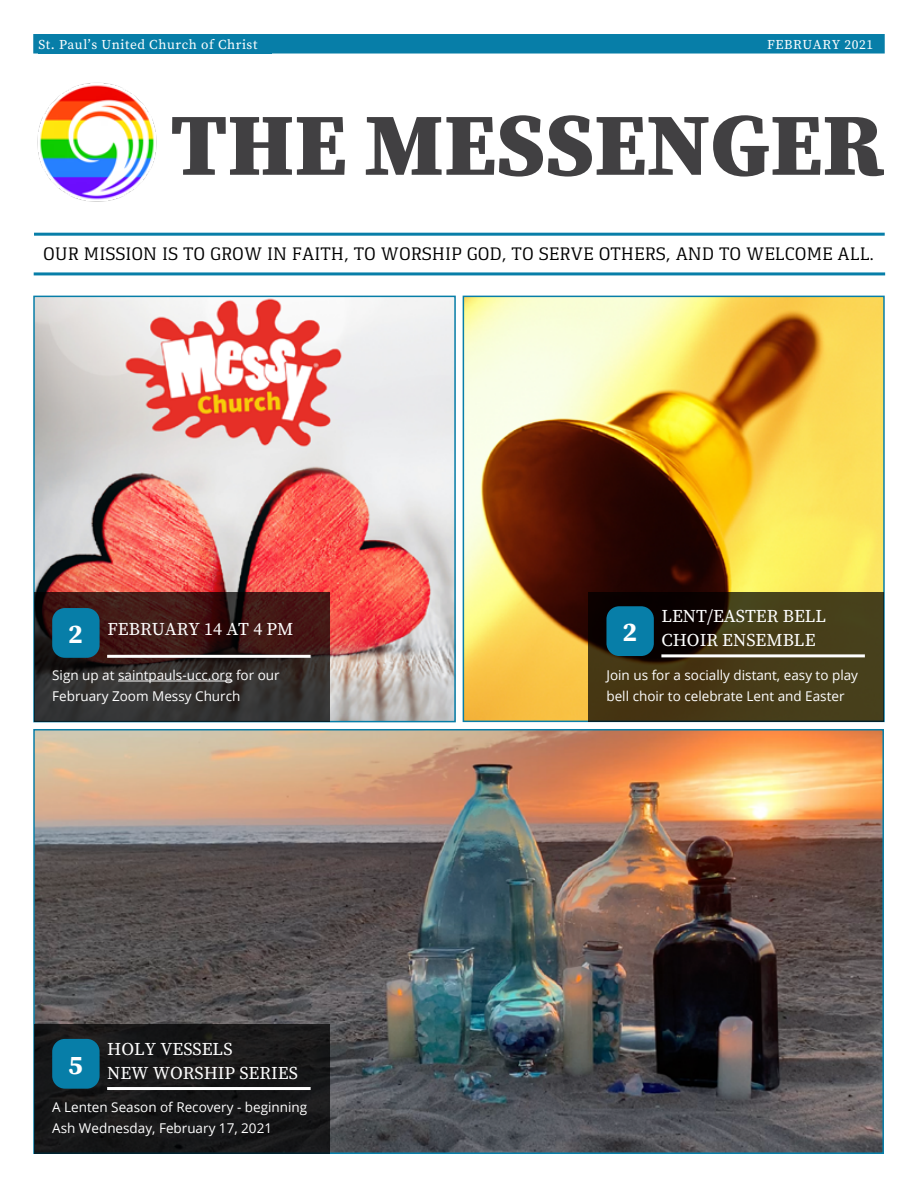
<style>
.page{position:relative;width:918px;height:1188px;background:#fff}
.page>*{position:absolute;margin:0;border:0;box-sizing:border-box;transform-origin:0 0}
.t1{font:900 88.5px "Source Serif Pro";color:#414042}
.t2{font:700 27px "Source Serif Pro";color:#fff}
.t3{font:18.75px "Gaspar";color:#000}
.t4{font:18px/24px "Source Serif Pro";color:#fff}
.t5{font:13.5px/21px "Open Sans";color:#fff}
.t6{font:13.5px "Source Serif Pro";letter-spacing:.04em;color:#fff}
</style>
<div class="page">
<img style="left:36px;top:299px;width:417px;height:420px">
<div style="left:33px;top:296px;width:423px;height:426px;border:2px solid #077ea8"></div>
<svg style="left:34px;top:593px;width:296px;height:129px;background:#352322"></svg>
<hr style="left:107px;top:655px;width:204px;height:3px;background:#fff">
<hr style="left:118px;top:681px;width:115px;height:1px;background:#fff">
<img style="left:36px;top:732px;width:845px;height:419px">
<div style="left:33px;top:34px;width:852px;height:20px;background:#077ea8"></div>
<hr style="left:34px;top:233px;width:851px;height:3px;background:#077ea8">
<hr style="left:34px;top:272px;width:851px;height:3px;background:#077ea8">
<img style="left:37px;top:82px;width:120px;height:120px">
<div style="left:52px;top:608px;width:48px;height:50px;background:#077ea8;border-radius:13px"></div>
<img style="left:466px;top:299px;width:416px;height:420px">
<div style="left:463px;top:296px;width:422px;height:426px;border:2px solid #077ea8"></div>
<svg style="left:588px;top:592px;width:296px;height:129px;background:#3c3114"></svg>
<hr style="left:661px;top:654px;width:204px;height:3px;background:#fff">
<div style="left:606px;top:606px;width:48px;height:50px;background:#077ea8;border-radius:13px"></div>
<div style="left:34px;top:1025px;width:296px;height:129px;background:#171718"></div>
<hr style="left:107px;top:1087px;width:204px;height:3px;background:#fff">
<div style="left:52px;top:1039px;width:48px;height:50px;background:#077ea8;border-radius:13px"></div>
<p class="t6" style="left:38px;top:35px;width:220px">St. Paul’s United Church of Christ</p>
<p class="t6" style="left:767px;top:35px;width:107px">FEBRUARY 2021</p>
<h1 class="t1" style="left:170px;top:83px;width:715px">THE MESSENGER</h1>
<h3 class="t3" style="left:43px;top:243px;width:833px">OUR MISSION IS TO GROW IN FAITH, TO WORSHIP GOD, TO SERVE OTHERS, AND TO WELCOME ALL.</h3>
<h2 class="t2" style="left:68px;top:615px;width:16px">2</h2>
<h3 class="t4" style="left:107px;top:617px;width:187px">FEBRUARY 14 AT 4 PM</h3>
<p class="t5" style="left:52px;top:664px;width:229px">Sign up at saintpauls-ucc.org for our<br>February Zoom Messy Church</p>
<h2 class="t2" style="left:68px;top:1046px;width:16px">5</h2>
<h3 class="t4" style="left:107px;top:1037px;width:192px">HOLY VESSELS<br>NEW WORSHIP SERIES</h3>
<p class="t5" style="left:52px;top:1097px;width:257px">A Lenten Season of Recovery - beginning<br>Ash Wednesday, February 17, 2021</p>
<h2 class="t2" style="left:622px;top:613px;width:16px">2</h2>
<h3 class="t4" style="left:661px;top:604px;width:166px">LENT/EASTER BELL<br>CHOIR ENSEMBLE</h3>
<p class="t5" style="left:606px;top:664px;width:253px">Join us for a socially distant, easy to play bell choir to celebrate Lent and Easter</p>
</div>
